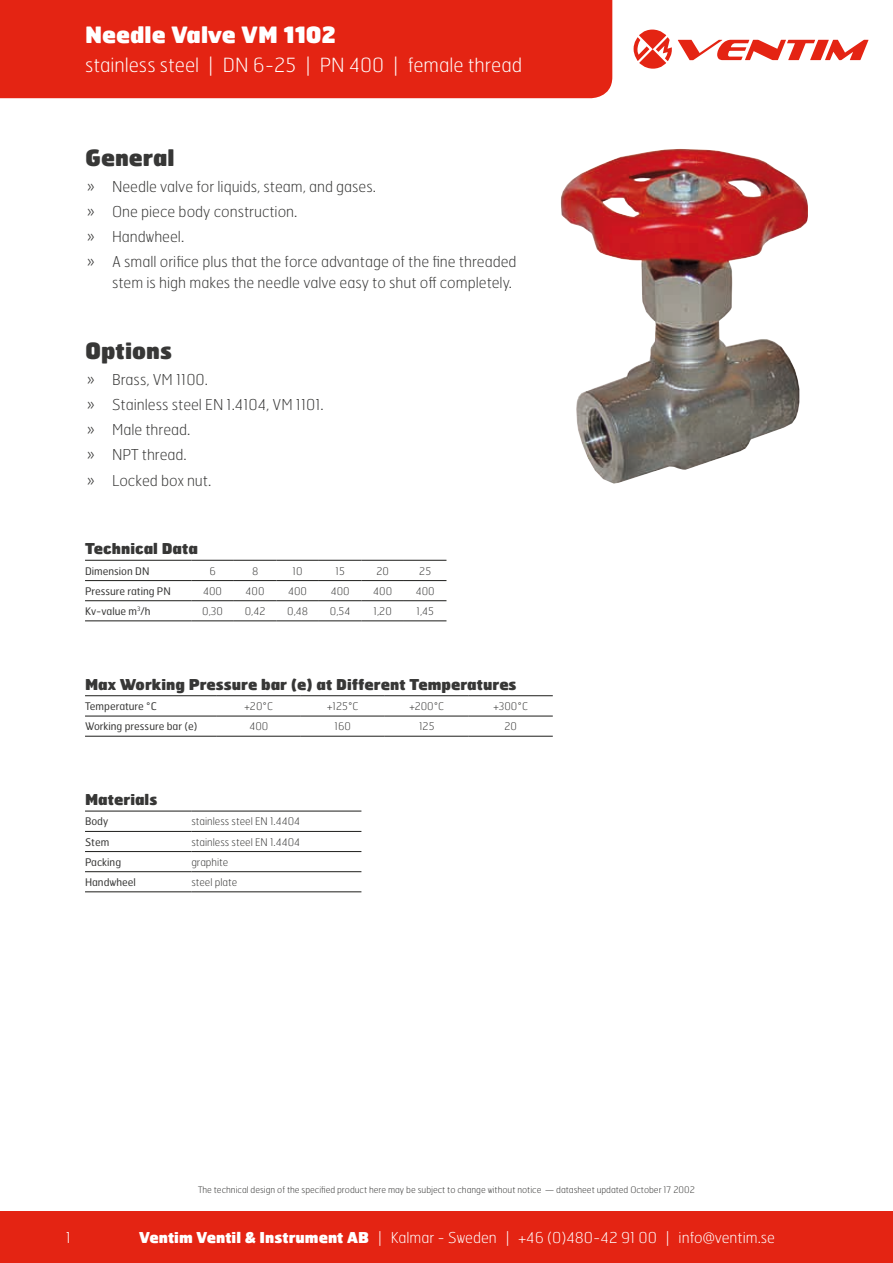
<style>
.page{position:relative;width:893px;height:1263px;background:#fff}
.page>*{position:absolute;margin:0;border:0;box-sizing:border-box;transform-origin:0 0}
.t1{font:900 22.5px "Hermes FB";color:#fff}
.t2{font:900 22.5px "Hermes FB";color:#373736}
.t3{font:100 19.5px "Hermes FB";color:#fff}
.t4{font:100 15px/25.2px "Hermes FB";color:#373736}
.t5{font:100 15px "Hermes FB";color:#fff}
.t6{font:900 15px "Hermes FB";color:#373736}
.t7{font:100 10.5px "Hermes FB";color:#373736}
.t8{font:10.5px "Hermes FB";color:#373736}
.t9{font:100 9px "Hermes FB";color:#373736}
.s1{font-weight:900}
</style>
<div class="page">
<div style="left:0;top:0;width:612px;height:98px;background:#e42413"></div>
<div style="left:0;top:1212px;width:893px;height:51px;background:#e42413"></div>
<svg style="left:634px;top:30px;width:38px;height:39px"></svg>
<svg style="left:678px;top:40px;width:190px;height:20px"></svg>
<hr style="left:85px;top:580px;width:106px;height:1px;background:#1d1d1b">
<hr style="left:191px;top:580px;width:43px;height:1px;background:#1d1d1b">
<hr style="left:234px;top:580px;width:42px;height:1px;background:#1d1d1b">
<hr style="left:276px;top:580px;width:43px;height:1px;background:#1d1d1b">
<hr style="left:319px;top:580px;width:42px;height:1px;background:#1d1d1b">
<hr style="left:361px;top:580px;width:43px;height:1px;background:#1d1d1b">
<hr style="left:404px;top:580px;width:42px;height:1px;background:#1d1d1b">
<hr style="left:85px;top:600px;width:106px;height:1px;background:#1d1d1b">
<hr style="left:191px;top:600px;width:43px;height:1px;background:#1d1d1b">
<hr style="left:234px;top:600px;width:42px;height:1px;background:#1d1d1b">
<hr style="left:276px;top:600px;width:43px;height:1px;background:#1d1d1b">
<hr style="left:319px;top:600px;width:42px;height:1px;background:#1d1d1b">
<hr style="left:361px;top:600px;width:43px;height:1px;background:#1d1d1b">
<hr style="left:404px;top:600px;width:42px;height:1px;background:#1d1d1b">
<hr style="left:85px;top:621px;width:106px;height:1px;background:#1d1d1b">
<hr style="left:191px;top:621px;width:43px;height:1px;background:#1d1d1b">
<hr style="left:234px;top:621px;width:42px;height:1px;background:#1d1d1b">
<hr style="left:276px;top:621px;width:43px;height:1px;background:#1d1d1b">
<hr style="left:319px;top:621px;width:42px;height:1px;background:#1d1d1b">
<hr style="left:361px;top:621px;width:43px;height:1px;background:#1d1d1b">
<hr style="left:404px;top:621px;width:42px;height:1px;background:#1d1d1b">
<hr style="left:85px;top:560px;width:106px;height:1px;background:#1d1d1b">
<hr style="left:191px;top:560px;width:43px;height:1px;background:#1d1d1b">
<hr style="left:234px;top:560px;width:42px;height:1px;background:#1d1d1b">
<hr style="left:276px;top:560px;width:43px;height:1px;background:#1d1d1b">
<hr style="left:319px;top:560px;width:42px;height:1px;background:#1d1d1b">
<hr style="left:361px;top:560px;width:43px;height:1px;background:#1d1d1b">
<hr style="left:404px;top:560px;width:42px;height:1px;background:#1d1d1b">
<hr style="left:85px;top:716px;width:132px;height:1px;background:#1d1d1b">
<hr style="left:217px;top:716px;width:84px;height:1px;background:#1d1d1b">
<hr style="left:301px;top:716px;width:84px;height:1px;background:#1d1d1b">
<hr style="left:385px;top:716px;width:84px;height:1px;background:#1d1d1b">
<hr style="left:469px;top:716px;width:84px;height:1px;background:#1d1d1b">
<hr style="left:85px;top:736px;width:132px;height:1px;background:#1d1d1b">
<hr style="left:217px;top:736px;width:84px;height:1px;background:#1d1d1b">
<hr style="left:301px;top:736px;width:84px;height:1px;background:#1d1d1b">
<hr style="left:385px;top:736px;width:84px;height:1px;background:#1d1d1b">
<hr style="left:469px;top:736px;width:84px;height:1px;background:#1d1d1b">
<hr style="left:85px;top:695px;width:132px;height:1px;background:#1d1d1b">
<hr style="left:217px;top:695px;width:84px;height:1px;background:#1d1d1b">
<hr style="left:301px;top:695px;width:84px;height:1px;background:#1d1d1b">
<hr style="left:385px;top:695px;width:84px;height:1px;background:#1d1d1b">
<hr style="left:469px;top:695px;width:84px;height:1px;background:#1d1d1b">
<hr style="left:85px;top:831px;width:106px;height:1px;background:#1d1d1b">
<hr style="left:191px;top:831px;width:170px;height:1px;background:#1d1d1b">
<hr style="left:85px;top:851px;width:106px;height:1px;background:#1d1d1b">
<hr style="left:191px;top:851px;width:170px;height:1px;background:#1d1d1b">
<hr style="left:85px;top:871px;width:106px;height:1px;background:#1d1d1b">
<hr style="left:191px;top:871px;width:170px;height:1px;background:#1d1d1b">
<hr style="left:85px;top:891px;width:106px;height:1px;background:#1d1d1b">
<hr style="left:191px;top:891px;width:170px;height:1px;background:#1d1d1b">
<hr style="left:85px;top:811px;width:106px;height:1px;background:#1d1d1b">
<hr style="left:191px;top:811px;width:170px;height:1px;background:#1d1d1b">
<img style="left:561px;top:149px;width:247px;height:335px">
<h1 class="t1" style="left:85px;top:20px;width:252px">Needle Valve VM 1102</h1>
<h2 class="t3" style="left:85px;top:52px;width:439px">stainless steel | DN 6-25 | PN 400 | female thread</h2>
<h1 class="t2" style="left:85px;top:143px;width:91px">General</h1>
<p class="t4" style="left:87px;top:173px;width:431px">» Needle valve for liquids, steam, and gases.<br>» One piece body construction.<br>» Handwheel.<br>» A small orifice plus that the force advantage of the fine threaded</p>
<p class="t4" style="left:112px;top:270px;width:401px">stem is high makes the needle valve easy to shut off completely.</p>
<h1 class="t2" style="left:85px;top:336px;width:88px">Options</h1>
<p class="t4" style="left:87px;top:366px;width:239px">» Brass, VM 1100.<br>» Stainless steel EN 1.4104, VM 1101. » Male thread.<br>» NPT thread.<br>» Locked box nut.</p>
<p class="t6" style="left:85px;top:539px;width:115px">Technical Data</p>
<p class="t8" style="left:85px;top:564px;width:66px">Dimension DN</p>
<p class="t7" style="left:209px;top:564px;width:8px">6</p>
<p class="t7" style="left:252px;top:564px;width:8px">8</p>
<p class="t7" style="left:293px;top:564px;width:12px">10</p>
<p class="t7" style="left:335px;top:564px;width:11px">15</p>
<p class="t7" style="left:376px;top:564px;width:14px">20</p>
<p class="t7" style="left:419px;top:564px;width:13px">25</p>
<p class="t8" style="left:85px;top:584px;width:87px">Pressure rating PN</p>
<p class="t7" style="left:203px;top:584px;width:20px">400</p>
<p class="t7" style="left:246px;top:584px;width:20px">400</p>
<p class="t7" style="left:288px;top:584px;width:20px">400</p>
<p class="t7" style="left:331px;top:584px;width:20px">400</p>
<p class="t7" style="left:373px;top:584px;width:20px">400</p>
<p class="t7" style="left:416px;top:584px;width:20px">400</p>
<p class="t8" style="left:85px;top:604px;width:67px">Kv-value m<sup>3</sup>/h</p>
<p class="t7" style="left:202px;top:604px;width:22px">0,30</p>
<p class="t7" style="left:245px;top:604px;width:22px">0,42</p>
<p class="t7" style="left:287px;top:604px;width:22px">0,48</p>
<p class="t7" style="left:330px;top:604px;width:22px">0,54</p>
<p class="t7" style="left:373px;top:604px;width:20px">1,20</p>
<p class="t7" style="left:416px;top:604px;width:19px">1,45</p>
<p class="t6" style="left:85px;top:674px;width:433px">Max Working Pressure bar (e) at Different Temperatures</p>
<p class="t8" style="left:85px;top:699px;width:73px">Temperature °C</p>
<p class="t7" style="left:245px;top:700px;width:30px">+20°C</p>
<p class="t7" style="left:327px;top:700px;width:33px">+125°C</p>
<p class="t7" style="left:409px;top:700px;width:36px">+200°C</p>
<p class="t7" style="left:494px;top:700px;width:36px">+300°C</p>
<p class="t8" style="left:85px;top:720px;width:114px">Working pressure bar (e)</p>
<p class="t7" style="left:249px;top:720px;width:20px">400</p>
<p class="t7" style="left:335px;top:720px;width:18px">160</p>
<p class="t7" style="left:419px;top:720px;width:17px">125</p>
<p class="t7" style="left:504px;top:720px;width:14px">20</p>
<p class="t6" style="left:85px;top:789px;width:74px">Materials</p>
<p class="t8" style="left:85px;top:815px;width:25px">Body</p>
<p class="t7" style="left:191px;top:815px;width:110px">stainless steel EN 1.4404</p>
<p class="t8" style="left:85px;top:835px;width:26px">Stem</p>
<p class="t7" style="left:191px;top:835px;width:110px">stainless steel EN 1.4404</p>
<p class="t8" style="left:85px;top:855px;width:38px">Packing</p>
<p class="t7" style="left:191px;top:855px;width:39px">graphite</p>
<p class="t8" style="left:85px;top:875px;width:52px">Handwheel</p>
<p class="t7" style="left:191px;top:875px;width:47px">steel plate</p>
<p class="t5" style="left:66px;top:1228px;width:7px">1</p>
<p class="t9" style="left:198px;top:1184px;width:498px">The technical design of the specified product here may be subject to change without notice — datasheet updated October 17 2002</p>
<p class="t5" style="left:139px;top:1228px;width:637px"><span class="s1">Ventim Ventil &amp; Instrument AB</span> | Kalmar - Sweden | +46 (0)480-42 91 00 | info@ventim.se</p>
</div>
